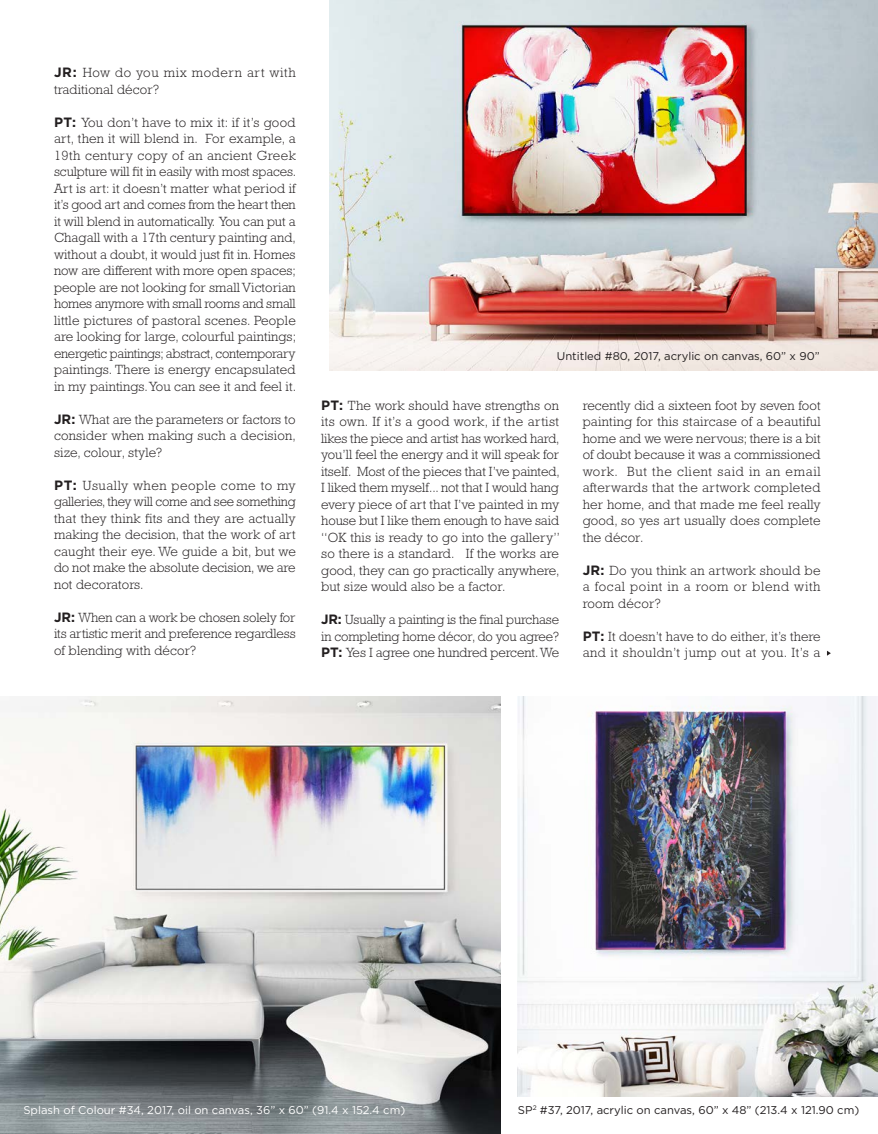
<style>
.page{position:relative;width:878px;height:1134px;background:#fff}
.page>*{position:absolute;margin:0;border:0;box-sizing:border-box;transform-origin:0 0}
.t1{font:300 13.5px/16.5px "Rockwell Std";letter-spacing:.01em;color:#231f20;text-align:justify}
.t2{font:300 13.5px/16.5px "Rockwell Std";letter-spacing:-.01em;color:#231f20}
.t3{font:11.25px "Gotham";color:#231f20}
.t4{font:11.25px "Gotham";color:#fff}
.s1{font-family:"Gotham";font-weight:700}
</style>
<div class="page">
<img style="left:0;top:697px;width:500px;height:437px">
<img style="left:329px;top:0;width:549px;height:371px">
<svg style="left:827px;top:651px;width:3px;height:5px"></svg>
<img style="left:518px;top:697px;width:359px;height:399px">
<p class="t1" style="left:54px;top:64px;width:243px"><span class="s1">JR:</span> How do you mix modern art with traditional décor?</p>
<p class="t1" style="left:54px;top:114px;width:244px"><span class="s1">PT:</span> You don’t have to mix it: if it’s good art, then it will blend in. For example, a 19th century copy of an ancient Greek sculpture will fit in easily with most spaces.<br>Art is art: it doesn’t matter what period if it’s good art and comes from the heart then it will blend in automatically. You can put a Chagall with a 17th century painting and, without a doubt, it would just fit in. Homes now are different with more open spaces; people are not looking for small Victorian homes anymore with small rooms and small little pictures of pastoral scenes. People are looking for large, colourful paintings; energetic paintings; abstract, contemporary paintings. There is energy encapsulated in my paintings. You can see it and feel it.</p>
<p class="t1" style="left:54px;top:411px;width:243px"><span class="s1">JR:</span> What are the parameters or factors to consider when making such a decision, size, colour, style?</p>
<p class="t1" style="left:54px;top:477px;width:243px"><span class="s1">PT:</span> Usually when people come to my galleries, they will come and see something that they think fits and they are actually making the decision, that the work of art caught their eye. We guide a bit, but we do not make the absolute decision, we are not decorators.</p>
<p class="t1" style="left:54px;top:609px;width:243px"><span class="s1">JR:</span> When can a work be chosen solely for its artistic merit and preference regardless of blending with décor?</p>
<p class="t3" style="left:557px;top:349px;width:264px">Untitled #80, 2017, acrylic on canvas, 60” x 90”</p>
<p class="t1" style="left:321px;top:397px;width:240px"><span class="s1">PT:</span> The work should have strengths on its own. If it’s a good work, if the artist likes the piece and artist has worked hard, you’ll feel the energy and it will speak for itself. Most of the pieces that I’ve painted, I liked them myself... not that I would hang every piece of art that I’ve painted in my house but I like them enough to have said “OK this is ready to go into the gallery” so there is a standard. If the works are good, they can go practically anywhere, but size would also be a factor.</p>
<p class="t2" style="left:321px;top:612px;width:239px"><span class="s1">JR:</span> Usually a painting is the final purchase in completing home décor, do you agree?</p>
<p class="t1" style="left:321px;top:645px;width:239px"><span class="s1">PT:</span> Yes I agree one hundred percent. We</p>
<p class="t1" style="left:582px;top:397px;width:239px">recently did a sixteen foot by seven foot painting for this staircase of a beautiful home and we were nervous; there is a bit of doubt because it was a commissioned work. But the client said in an email afterwards that the artwork completed her home, and that made me feel really good, so yes art usually does complete the décor.</p>
<p class="t1" style="left:582px;top:562px;width:239px"><span class="s1">JR:</span> Do you think an artwork should be a focal point in a room or blend with room décor?</p>
<p class="t1" style="left:582px;top:628px;width:239px"><span class="s1">PT:</span> It doesn’t have to do either, it’s there and it shouldn’t jump out at you. It’s a</p>
<p class="t4" style="left:23px;top:1103px;width:383px">Splash of Colour #34, 2017, oil on canvas, 36” x 60” (91.4 x 152.4 cm)</p>
<p class="t3" style="left:518px;top:1103px;width:343px">SP<sup>2</sup> #37, 2017, acrylic on canvas, 60” x 48” (213.4 x 121.90 cm)</p>
</div>
